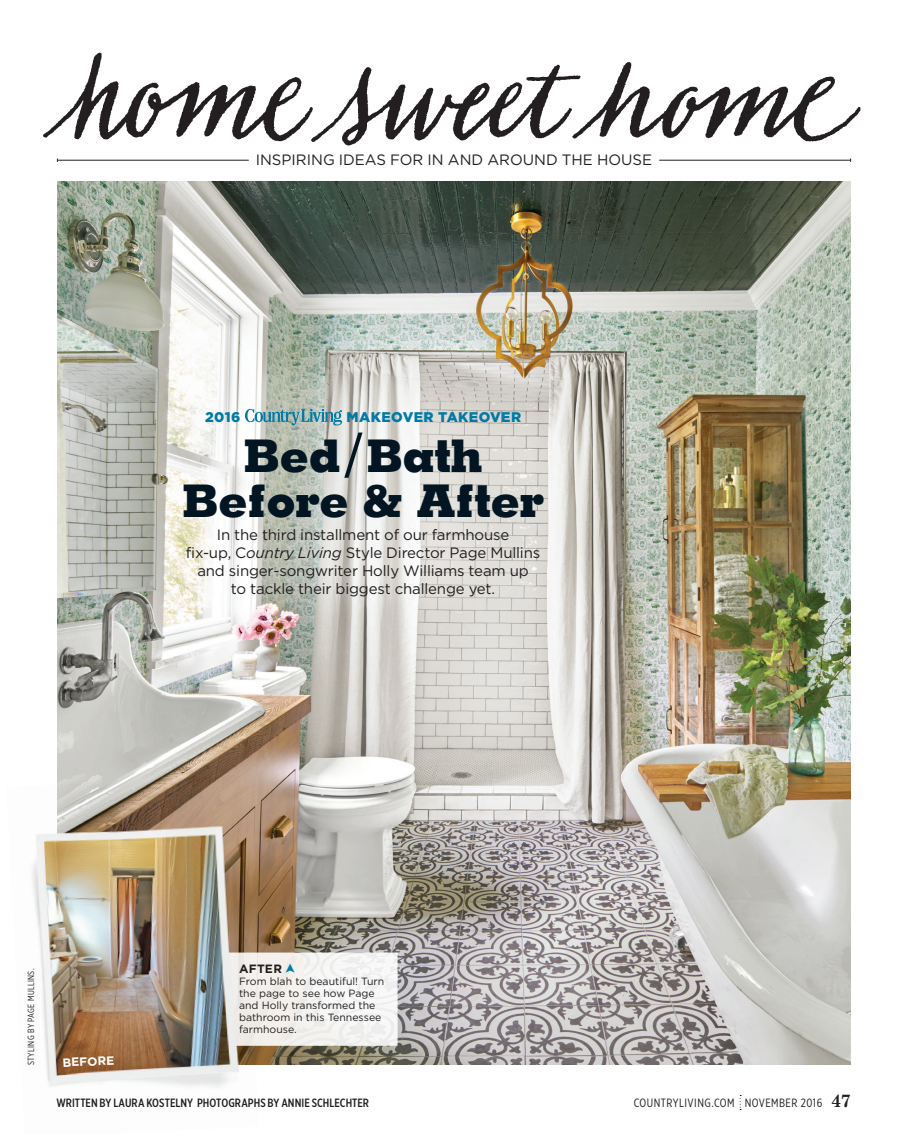
<style>
.page{position:relative;width:905px;height:1134px;background:#fff}
.page>*{position:absolute;margin:0;border:0;box-sizing:border-box;transform-origin:0 0}
.t1{font:800 45px/45px "Memphis LT Pro";letter-spacing:-.025em;color:#011622;text-align:center}
.t2{font:15px/18px "Gotham";letter-spacing:-.01em;color:#231f20;text-align:center}
.t3{font:900 14.1px "Gotham";letter-spacing:.03em;color:#007aa6}
.t4{font:500 12px "Gotham X Narrow";letter-spacing:.005em;color:#231f20}
.t5{font:12px "Gotham X Narrow";letter-spacing:.04em;color:#231f20}
.t6{font:700 12px "Gotham";color:#fff}
.t7{font:700 12px "Gotham";letter-spacing:.025em;color:#231f20}
.t8{font:10.5px/12px "Gotham";color:#231f20}
.t9{font:9px "Gotham X Narrow";letter-spacing:.04em;color:#231f20}
.s1{font-weight:700;font-style:italic;font-size:60px}
.s2{font-style:italic}
.s3{font-family:"Century Schoolbook Std";font-weight:700;font-size:18px}
</style>
<div class="page">
<img style="left:57px;top:182px;width:793px;height:883px">
<img style="left:43px;top:52px;width:818px;height:94px">
<svg style="left:245px;top:409px;width:97px;height:17px;background:#8ab2b9"></svg>
<div style="left:215px;top:953px;width:182px;height:93px;background:#f3f0ee;border:2px solid #fff"></div>
<img style="left:32px;top:773px;width:228px;height:314px">
<svg style="left:739px;top:1095px;width:2px;height:15px"></svg>
<hr style="left:57px;top:160px;width:192px;height:1px;background:#231f20">
<hr style="left:659px;top:160px;width:191px;height:1px;background:#231f20">
<p class="t2" style="left:256px;top:151px;width:398px">INSPIRING IDEAS FOR IN AND AROUND THE HOUSE</p>
<p class="t3" style="left:205px;top:407px;width:37px">2016</p>
<p class="t3" style="left:346px;top:407px;width:176px">MAKEOVER TAKEOVER</p>
<h1 class="t1" style="left:182px;top:433px;width:364px">Bed<span class="s1">/</span>Bath<br>Before &amp; After</h1>
<p class="t2" style="left:186px;top:525px;width:356px">In the third installment of our farmhouse<br>fix-up, C<span class="s2">ountry Living</span> Style Director Page Mullins and singer-songwriter Holly Williams team up<br>to tackle their biggest challenge yet.</p>
<p class="t9" style="left:26px;top:1065px;width:98px;rotate:-90deg">STYLING BY PAGE MULLINS.</p>
<p class="t6" style="left:62px;top:1055px;width:53px;rotate:-3deg">BEFORE</p>
<p class="t7" style="left:239px;top:960px;width:44px">AFTER</p>
<p class="t8" style="left:239px;top:975px;width:147px">From blah to beautiful! Turn the page to see how Page and Holly transformed the bathroom in this Tennessee farmhouse.</p>
<p class="t4" style="left:56px;top:1095px;width:314px">WRITTEN BY LAURA KOSTELNY PHOTOGRAPHS BY ANNIE SCHLECHTER</p>
<p class="t5" style="left:633px;top:1096px;width:219px">COUNTRYLIVING.COM NOVEMBER 2016 <span class="s3">47</span></p>
</div>
